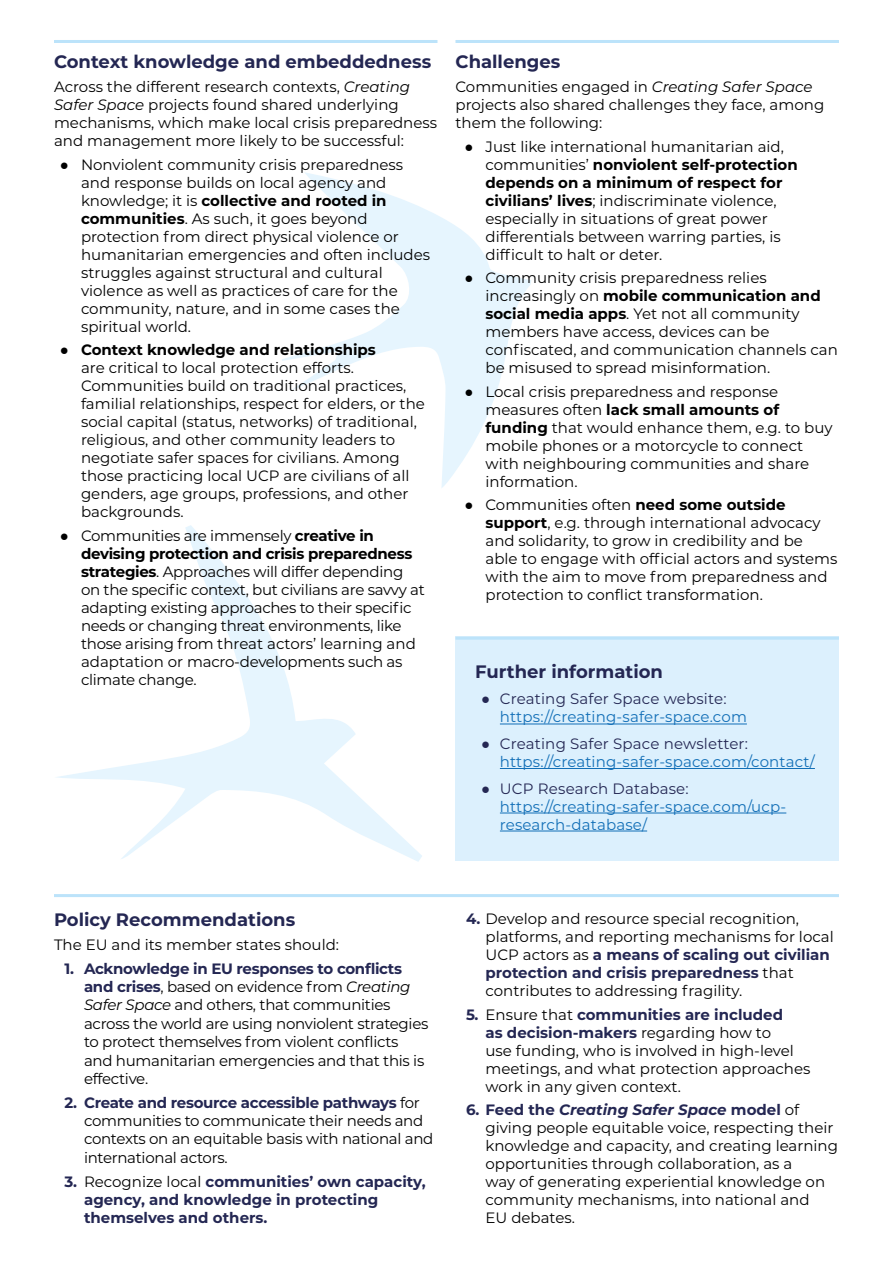
<style>
.page{position:relative;width:893px;height:1263px;background:#fff}
.page>*{position:absolute;margin:0;border:0;box-sizing:border-box;transform-origin:0 0}
.t1{font:700 18px "Montserrat";color:#242753}
.t2{font:15px/18px "Montserrat";color:#000}
.t3{font:15px/18.3px "Montserrat";letter-spacing:-.02em;color:#000}
.t4{font:15px/18px "Montserrat";letter-spacing:.01em;color:#126fb7}
.t5{font:700 15px/18.3px "Montserrat";color:#242753}
.s1{font-style:italic}
.s2{font-family:"Arial"}
.s3{font-weight:700}
.s4{font-family:"Arial";color:#242753}
.s5{color:#242753}
.s6{font-weight:700;color:#242753}
.s7{font-weight:400;color:#000}
.s8{font-weight:700;font-style:italic;color:#242753}
</style>
<div class="page">
<svg style="left:282px;top:172px;width:249px;height:316px"></svg>
<svg style="left:56px;top:525px;width:366px;height:337px"></svg>
<hr style="left:54px;top:894px;width:785px;height:3px;background:#bce3fa">
<hr style="left:455px;top:40px;width:384px;height:3px;background:#bce3fa">
<hr style="left:54px;top:40px;width:383px;height:3px;background:#bce3fa">
<div style="left:455px;top:637px;width:384px;height:224px;background:#dcf0fd"></div>
<hr style="left:500px;top:724px;width:247px;height:1px;background:#126fb7">
<hr style="left:500px;top:768px;width:315px;height:1px;background:#126fb7">
<hr style="left:500px;top:813px;width:286px;height:1px;background:#126fb7">
<hr style="left:500px;top:831px;width:147px;height:1px;background:#126fb7">
<hr style="left:455px;top:637px;width:384px;height:3px;background:#bce3fa">
<p class="t1" style="left:54px;top:49px;width:379px">Context knowledge and embeddedness</p>
<p class="t2" style="left:54px;top:77px;width:385px">Across the different research contexts, <span class="s1">Creating Safer Space</span> projects found shared underlying mechanisms, which make local crisis preparedness and management more likely to be successful:</p>
<p class="t2" style="left:81px;top:155px;width:351px;text-indent:-21px"><span class="s2">●</span> Nonviolent community crisis preparedness and response builds on local agency and knowledge; it is <span class="s3">collective and rooted in communities</span>. As such, it goes beyond protection from direct physical violence or humanitarian emergencies and often includes struggles against structural and cultural violence as well as practices of care for the community, nature, and in some cases the spiritual world.</p>
<p class="t2" style="left:81px;top:340px;width:345px;text-indent:-21px"><span class="s2">●</span> <span class="s3">Context knowledge and relationships<br></span>are critical to local protection efforts.<br>Communities build on traditional practices, familial relationships, respect for elders, or the social capital (status, networks) of traditional, religious, and other community leaders to negotiate safer spaces for civilians. Among those practicing local UCP are civilians of all genders, age groups, professions, and other backgrounds.</p>
<p class="t3" style="left:81px;top:526px;width:345px;text-indent:-21px"><span class="s2">●</span> Communities are immensely <span class="s3">creative in devising protection and crisis preparedness strategies</span>. Approaches will differ depending on the specific context, but civilians are savvy at adapting existing approaches to their specific needs or changing threat environments, like those arising from threat actors’ learning and adaptation or macro-developments such as climate change.</p>
<p class="t1" style="left:455px;top:49px;width:106px">Challenges</p>
<p class="t2" style="left:455px;top:77px;width:370px">Communities engaged in <span class="s1">Creating Safer Space </span>projects also shared challenges they face, among them the following:</p>
<p class="t2" style="left:485px;top:137px;width:314px;text-indent:-21px"><span class="s2">●</span> Just like international humanitarian aid, communities’ <span class="s3">nonviolent self-protection depends on a minimum of respect for civilians’ lives</span>; indiscriminate violence, especially in situations of great power differentials between warring parties, is difficult to halt or deter.</p>
<p class="t2" style="left:485px;top:268px;width:354px;text-indent:-21px"><span class="s2">●</span> Community crisis preparedness relies increasingly on <span class="s3">mobile communication and social media apps</span>. Yet not all community members have access, devices can be confiscated, and communication channels can be misused to spread misinformation.</p>
<p class="t2" style="left:485px;top:382px;width:349px;text-indent:-21px"><span class="s2">●</span> Local crisis preparedness and response measures often <span class="s3">lack small amounts of funding</span> that would enhance them, e.g. to buy mobile phones or a motorcycle to connect with neighbouring communities and share information.</p>
<p class="t2" style="left:485px;top:495px;width:354px;text-indent:-21px"><span class="s2">●</span> Communities often <span class="s3">need some outside support</span>, e.g. through international advocacy and solidarity, to grow in credibility and be able to engage with official actors and systems with the aim to move from preparedness and protection to conflict transformation.</p>
<p class="t1" style="left:475px;top:659px;width:189px">Further information</p>
<p class="t4" style="left:500px;top:690px;width:249px;text-indent:-19px"><span class="s4">●</span> <span class="s5">Creating Safer Space website: </span>https://creating-safer-space.com</p>
<p class="t4" style="left:500px;top:734px;width:316px;text-indent:-19px"><span class="s4">●</span> <span class="s5">Creating Safer Space newsletter: </span>https://creating-safer-space.com/contact/</p>
<p class="t4" style="left:500px;top:779px;width:288px;text-indent:-19px"><span class="s4">●</span> <span class="s5">UCP Research Database: </span>https://creating-safer-space.com/ucp&shy;research-database/</p>
<p class="t1" style="left:54px;top:907px;width:243px">Policy Recommendations</p>
<p class="t2" style="left:54px;top:935px;width:287px">The EU and its member states should:</p>
<p class="t3" style="left:84px;top:959px;width:346px;text-indent:-20px"><span class="s6">1. Acknowledge in EU responses to conflicts and crises</span>, based on evidence from <span class="s1">Creating Safer Space</span> and others, that communities across the world are using nonviolent strategies to protect themselves from violent conflicts and humanitarian emergencies and that this is effective.</p>
<p class="t3" style="left:84px;top:1093px;width:351px;text-indent:-20px"><span class="s6">2. Create and resource accessible pathways</span> for communities to communicate their needs and contexts on an equitable basis with national and international actors.</p>
<p class="t5" style="left:84px;top:1171px;width:343px;text-indent:-20px">3. <span class="s7">Recognize local</span> communities’ own capacity, agency, and knowledge in protecting themselves and others.</p>
<p class="t2" style="left:485px;top:909px;width:350px;text-indent:-20px"><span class="s6">4.</span> Develop and resource special recognition, platforms, and reporting mechanisms for local UCP actors as <span class="s6">a means of scaling out civilian protection and crisis preparedness</span> that contributes to addressing fragility.</p>
<p class="t2" style="left:485px;top:1005px;width:327px;text-indent:-20px"><span class="s6">5.</span> Ensure that <span class="s6">communities are included<br>as decision-makers</span> regarding how to<br>use funding, who is involved in high-level meetings, and what protection approaches work in any given context.</p>
<p class="t2" style="left:485px;top:1100px;width:354px;text-indent:-20px"><span class="s6">6. Feed the</span> <span class="s8">Creating Safer Space</span> <span class="s6">model</span> of giving people equitable voice, respecting their knowledge and capacity, and creating learning opportunities through collaboration, as a<br>way of generating experiential knowledge on community mechanisms, into national and<br>EU debates.</p>
</div>
